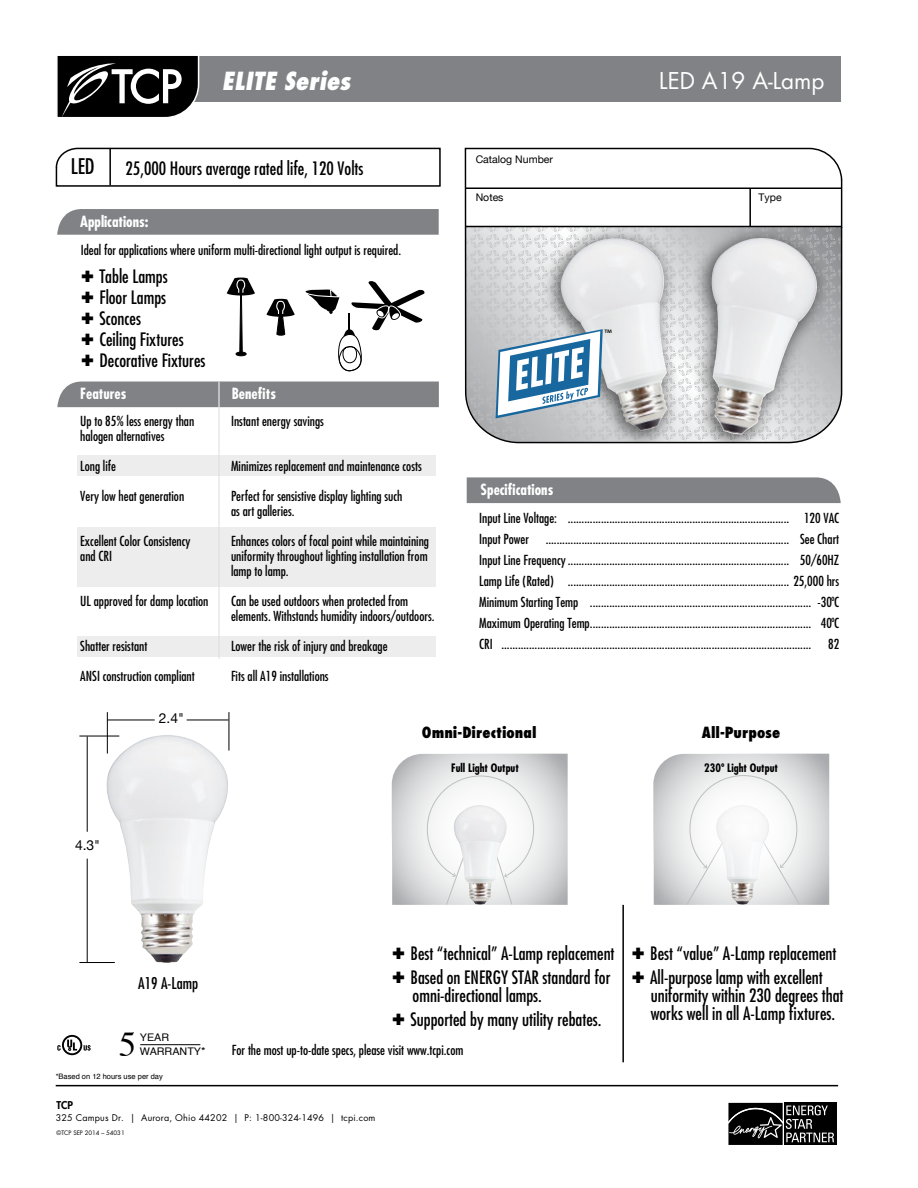
<style>
.page{position:relative;width:918px;height:1188px;background:#fff}
.page>*{position:absolute;margin:0;border:0;box-sizing:border-box;transform-origin:0 0}
.t1{font:34.8px "Times";color:#000}
.t2{font:italic 800 condensed 24.3px "Futura Std";color:#fff}
.t3{font:22.5px "Futura Std";color:#fff}
.t4{font:condensed 21px "Futura Std";color:#000}
.t5{font:condensed 18px/21px "Futura Std";color:#000}
.t6{font:condensed 15.9px "Futura Std";color:#000}
.t7{font:700 condensed 15px "Futura Std";color:#fff}
.t8{font:800 condensed 15px "Futura Std";color:#000}
.t9{font:13.8px "Helvetica Neue";color:#000}
.t10{font:condensed 13.5px/21px "Futura Std";color:#000}
.t11{font:12.45px "Myriad Pro";color:#000}
.t12{font:700 condensed 11.4px "Futura Std";color:#000}
.t13{font:10.5px "Helvetica Neue";color:#010101}
.t14{font:10.5px/14px "Helvetica";color:#000}
.t15{font:800 10.5px "Futura Std";color:#000}
.t16{font:9px "Futura Std";letter-spacing:.02em;color:#000}
.t17{font:7.5px "Helvetica";color:#000}
.t18{font:6px "Futura Std";color:#000}
.s1{font-size:11.1px}
</style>
<div class="page">
<div style="left:77px;top:456px;width:359px;height:20px;background:#ededee"></div>
<div style="left:77px;top:636px;width:359px;height:20px;background:#ededee"></div>
<div style="left:77px;top:527px;width:359px;height:60px;background:#ededee"></div>
<div style="left:57px;top:209px;width:382px;height:26px;background:#808285"></div>
<svg style="left:55px;top:147px;width:386px;height:40px"></svg>
<hr style="left:109px;top:148px;width:2px;height:37px;background:#000">
<div style="left:467px;top:477px;width:374px;height:26px;background:#808285"></div>
<div style="left:187px;top:56px;width:654px;height:45px;background:#808285"></div>
<svg style="left:57px;top:56px;width:143px;height:61px"></svg>
<hr style="left:56px;top:1085px;width:782px;height:1px;background:#000">
<hr style="left:79px;top:736px;width:40px;height:1px;background:#000">
<hr style="left:87px;top:736px;width:1px;height:96px;background:#000">
<hr style="left:87px;top:859px;width:1px;height:104px;background:#000">
<hr style="left:79px;top:962px;width:36px;height:1px;background:#000">
<hr style="left:229px;top:712px;width:1px;height:39px;background:#000">
<hr style="left:187px;top:720px;width:41px;height:1px;background:#000">
<hr style="left:107px;top:720px;width:48px;height:1px;background:#000">
<hr style="left:107px;top:712px;width:1px;height:42px;background:#000">
<img style="left:107px;top:735px;width:58px;height:72px">
<svg style="left:464px;top:147px;width:379px;height:297px"></svg>
<hr style="left:219px;top:407px;width:1px;height:252px;background:#dcddde">
<svg style="left:653px;top:754px;width:176px;height:151px"></svg>
<hr style="left:140px;top:1044px;width:60px;height:1px;background:#000">
<svg style="left:57px;top:1035px;width:34px;height:20px"></svg>
<svg style="left:496px;top:329px;width:107px;height:90px"></svg>
<svg style="left:728px;top:1102px;width:109px;height:43px;background:#2f2f2f"></svg>
<svg style="left:57px;top:278px;width:382px;height:166px"></svg>
<svg style="left:392px;top:754px;width:176px;height:151px"></svg>
<hr style="left:622px;top:905px;width:2px;height:157px;background:#000">
<h2 class="t2" style="left:222px;top:66px;width:130px">ELITE Series</h2>
<h3 class="t3" style="left:659px;top:66px;width:167px">LED A19 A-Lamp</h3>
<h3 class="t4" style="left:71px;top:154px;width:26px">LED</h3>
<h3 class="t5" style="left:126px;top:157px;width:239px">25,000 Hours average rated life, 120 Volts</h3>
<p class="t7" style="left:80px;top:212px;width:70px">Applications:</p>
<h3 class="t5" style="left:82px;top:266px;width:125px">✚ Table Lamps<br>✚ Floor Lamps<br>✚ Sconces<br>✚ Ceiling Fixtures<br>✚ Decorative Fixtures</h3>
<p class="t10" style="left:81px;top:240px;width:322px">Ideal for applications where uniform multi-directional light output is required.</p>
<p class="t7" style="left:80px;top:385px;width:48px">Features</p>
<p class="t7" style="left:232px;top:385px;width:46px">Benefits</p>
<p class="t10" style="left:80px;top:413px;width:116px;line-height:15px">Up to 85% less energy than halogen alternatives</p>
<p class="t10" style="left:80px;top:455px;width:37px">Long life</p>
<p class="t10" style="left:80px;top:485px;width:105px">Very low heat generation</p>
<p class="t10" style="left:80px;top:533px;width:112px;line-height:15px">Excellent Color Consistency and CRI</p>
<p class="t10" style="left:80px;top:590px;width:130px">UL approved for damp location</p>
<p class="t10" style="left:80px;top:635px;width:69px">Shatter resistant</p>
<p class="t10" style="left:80px;top:665px;width:116px">ANSI construction compliant</p>
<p class="t10" style="left:231px;top:410px;width:94px">Instant energy savings</p>
<p class="t10" style="left:231px;top:455px;width:192px">Minimizes replacement and maintenance costs</p>
<p class="t10" style="left:231px;top:488px;width:173px;line-height:15px">Perfect for sensistive display lighting such as art galleries.</p>
<p class="t10" style="left:231px;top:533px;width:200px;line-height:15px;text-align:justify">Enhances colors of focal point while maintaining uniformity throughout lighting installation from lamp to lamp.</p>
<p class="t10" style="left:231px;top:593px;width:205px;line-height:15px">Can be used outdoors when protected from elements. Withstands humidity indoors/outdoors.</p>
<p class="t10" style="left:231px;top:635px;width:158px">Lower the risk of injury and breakage</p>
<p class="t10" style="left:231px;top:665px;width:99px">Fits all A19 installations</p>
<p class="t9" style="left:159px;top:708px;width:27px">2.4"</p>
<p class="t13" style="left:476px;top:151px;width:79px">Catalog Number</p>
<p class="t13" style="left:476px;top:190px;width:29px">Notes</p>
<p class="t13" style="left:758px;top:190px;width:25px">Type</p>
<p class="t11" style="left:604px;top:327px;width:9px">™</p>
<p class="t7" style="left:481px;top:481px;width:74px">Specifications</p>
<p class="t10" style="left:479px;top:507px;width:362px;text-align:justify">Input Line Voltage: ................................................................................ 120 VAC Input Power ........................................................................................ See Chart Input Line Frequency ................................................................................ 50/60HZ Lamp Life (Rated) ................................................................................ 25,000 hrs Minimum Starting Temp ................................................................................ -30ºC Maximum Operating Temp................................................................................ 40ºC CRI ................................................................................................................ 82</p>
<p class="t8" style="left:422px;top:723px;width:116px">Omni-Directional</p>
<p class="t8" style="left:702px;top:723px;width:80px">All-Purpose</p>
<p class="t9" style="left:75px;top:835px;width:27px">4.3"</p>
<p class="t12" style="left:451px;top:760px;width:69px">Full Light Output</p>
<p class="t12" style="left:704px;top:760px;width:75px">230º Light Output</p>
<p class="t6" style="left:138px;top:974px;width:61px">A19 A-Lamp</p>
<h1 class="t1" style="left:119px;top:1011px;width:19px">5</h1>
<p class="t14" style="left:140px;top:1031px;width:67px">YEAR<br>WARRANTY<span class="s1">*</span></p>
<p class="t17" style="left:56px;top:1071px;width:109px">*Based on 12 hours use per day</p>
<h3 class="t5" style="left:393px;top:941px;width:224px;line-height:24px">✚ Best “technical” A-Lamp replacement ✚ Based on ENERGY STAR standard for</h3>
<h3 class="t5" style="left:393px;top:983px;width:210px;line-height:24px;text-indent:20px">omni-directional lamps.<br>✚ Supported by many utility rebates.</h3>
<p class="t10" style="left:232px;top:1040px;width:233px">For the most up-to-date specs, please visit www.tcpi.com</p>
<h3 class="t5" style="left:632px;top:941px;width:206px;line-height:24px">✚ Best “value” A-Lamp replacement ✚ All-purpose lamp with excellent</h3>
<h3 class="t5" style="left:651px;top:986px;width:194px;line-height:18px">uniformity within 230 degrees that works well in all A-Lamp fixtures.</h3>
<p class="t15" style="left:56px;top:1098px;width:18px">TCP</p>
<p class="t16" style="left:56px;top:1112px;width:321px">325 Campus Dr. | Aurora, Ohio 44202 | P: 1-800-324-1496 | tcpi.com</p>
<p class="t18" style="left:57px;top:1129px;width:70px">©TCP SEP 2014 – 54031</p>
</div>
